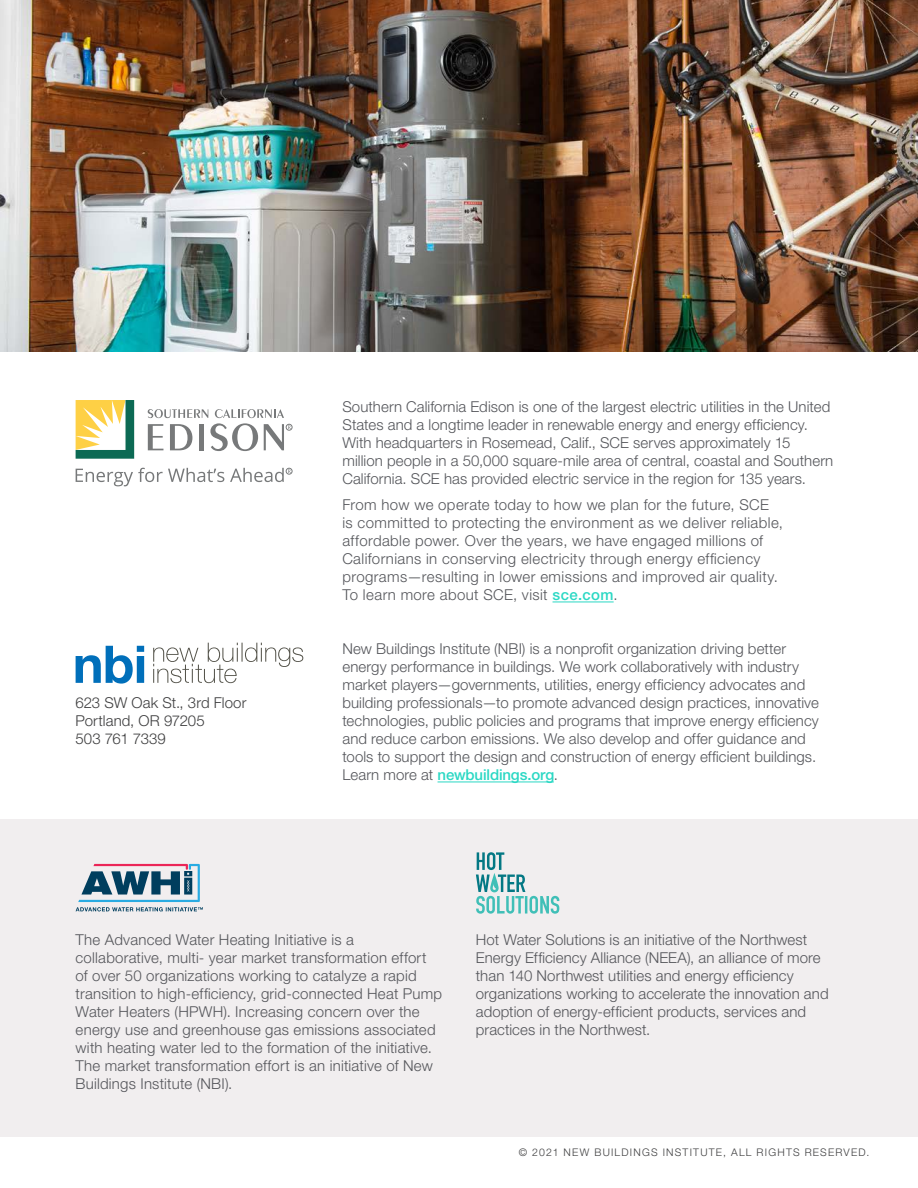
<style>
.page{position:relative;width:918px;height:1188px;background:#fff}
.page>*{position:absolute;margin:0;border:0;box-sizing:border-box;transform-origin:0 0}
.body{font:300 15px/18px "Helvetica Neue LT";letter-spacing:.01em;color:#54555a}
.Body{font:300 15px "Helvetica Neue LT";letter-spacing:.005em;color:#3e3e3f}
.t1{font:300 10.5px "Helvetica Neue LT";letter-spacing:.12em;color:#3e3e3f}
.s1{font-weight:500;color:#2bd8c4}
</style>
<div class="page">
<div style="left:0;top:819px;width:918px;height:317px;background:#f1eeef"></div>
<img style="left:0;top:0;width:918px;height:351px">
<hr style="left:438px;top:782px;width:116px;height:1px;background:#2bd8c4">
<hr style="left:553px;top:602px;width:61px;height:1px;background:#2bd8c4">
<svg style="left:76px;top:646px;width:68px;height:38px"></svg>
<svg style="left:153px;top:643px;width:150px;height:40px"></svg>
<svg style="left:76px;top:864px;width:127px;height:47px"></svg>
<svg style="left:476px;top:852px;width:83px;height:62px"></svg>
<svg style="left:76px;top:468px;width:148px;height:18px"></svg>
<svg style="left:230px;top:468px;width:62px;height:14px"></svg>
<svg style="left:76px;top:400px;width:58px;height:59px"></svg>
<svg style="left:148px;top:409px;width:144px;height:42px"></svg>
<p class="Body" style="left:76px;top:693px;width:172px">623 SW Oak St., 3rd Floor</p>
<p class="Body" style="left:76px;top:711px;width:131px">Portland, OR 97205</p>
<p class="Body" style="left:76px;top:729px;width:92px">503 761 7339</p>
<p class="body" style="left:342px;top:397px;width:492px">Southern California Edison is one of the largest electric utilities in the United States and a longtime leader in renewable energy and energy efficiency.<br>With headquarters in Rosemead, Calif., SCE serves approximately 15 million people in a 50,000 square-mile area of central, coastal and Southern California. SCE has provided electric service in the region for 135 years.</p>
<p class="body" style="left:342px;top:496px;width:442px">From how we operate today to how we plan for the future, SCE is committed to protecting the environment as we deliver reliable, affordable power. Over the years, we have engaged millions of Californians in conserving electricity through energy efficiency programs—resulting in lower emissions and improved air quality.<br>To learn more about SCE, visit <span class="s1">sce.com</span>.</p>
<p class="body" style="left:342px;top:640px;width:478px">New Buildings Institute (NBI) is a nonprofit organization driving better energy performance in buildings. We work collaboratively with industry market players—governments, utilities, energy efficiency advocates and building professionals—to promote advanced design practices, innovative technologies, public policies and programs that improve energy efficiency and reduce carbon emissions. We also develop and offer guidance and tools to support the design and construction of energy efficient buildings.<br>Learn more at <span class="s1">newbuildings.org</span>.</p>
<p class="body" style="left:76px;top:930px;width:368px">The Advanced Water Heating Initiative is a collaborative, multi- year market transformation effort of over 50 organizations working to catalyze a rapid transition to high-efficiency, grid-connected Heat Pump Water Heaters (HPWH). Increasing concern over the energy use and greenhouse gas emissions associated with heating water led to the formation of the initiative.<br>The market transformation effort is an initiative of New Buildings Institute (NBI).</p>
<p class="body" style="left:476px;top:930px;width:354px">Hot Water Solutions is an initiative of the Northwest Energy Efficiency Alliance (NEEA), an alliance of more than 140 Northwest utilities and energy efficiency organizations working to accelerate the innovation and adoption of energy-efficient products, services and practices in the Northwest.</p>
<p class="t1" style="left:519px;top:1146px;width:352px">© 2021 NEW BUILDINGS INSTITUTE, ALL RIGHTS RESERVED.</p>
</div>
